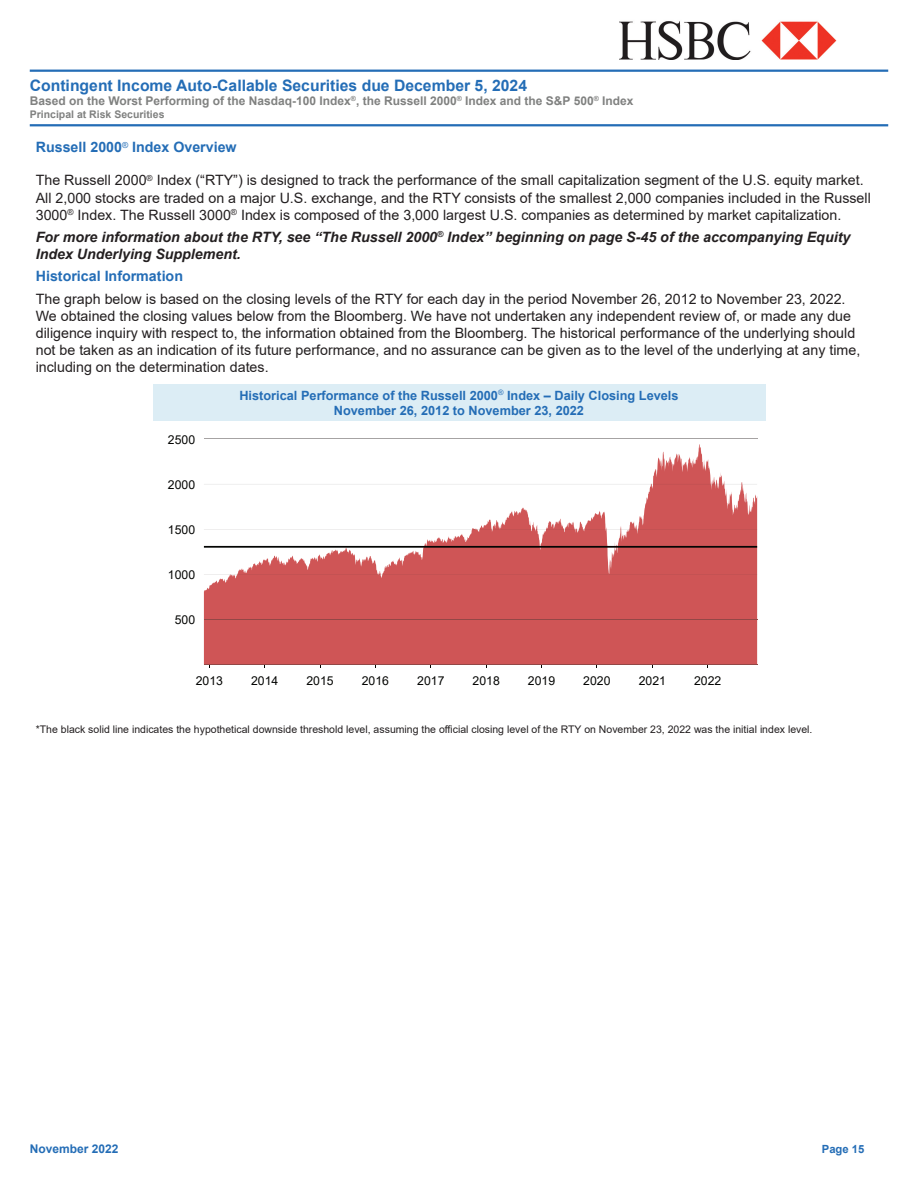
<style>
.page{position:relative;width:918px;height:1188px;background:#fff}
.page>*{position:absolute;margin:0;border:0;box-sizing:border-box;transform-origin:0 0}
.t1{font:700 15.75px "Arial";color:#246db6}
.t2{font:14.25px/17.1px "Arial";color:#231f20}
.t3{font:italic 700 14.25px/17.1px "Arial";color:#231f20}
.t4{font:700 14.25px "Arial";color:#246db6}
.t5{font:700 12.75px/15.3px "Arial";color:#246db6;text-align:center}
.t6{font:12.3px "Arial";color:#040503}
.t7{font:700 12px "Arial";color:#808180}
.t8{font:700 12px "Arial";color:#246db6}
.t9{font:700 11.25px "Arial";color:#246db6}
.t10{font:10.5px "Arial";color:#231f20}
.t11{font:700 10.5px "Arial";color:#808180}
</style>
<div class="page">
<img style="left:619px;top:21px;width:218px;height:39px">
<hr style="left:30px;top:70px;width:858px;height:2px;background:#246db6">
<hr style="left:30px;top:124px;width:858px;height:2px;background:#246db6">
<div style="left:153px;top:384px;width:612px;height:37px;background:#dcedf5"></div>
<svg style="left:204px;top:444px;width:553px;height:220px;fill:#cf5556"></svg>
<hr style="left:204px;top:546px;width:553px;height:2px;background:#040503">
<hr style="left:204px;top:664px;width:553px;height:1px;background:#934746">
<hr style="left:204px;top:619px;width:553px;height:1px;background:#934746">
<hr style="left:609px;top:574px;width:148px;height:1px;background:#934746">
<svg style="left:204px;top:574px;width:405px;height:1px"></svg>
<hr style="left:237px;top:574px;width:141px;height:1px;background:#934746">
<svg style="left:204px;top:529px;width:553px;height:1px"></svg>
<svg style="left:204px;top:484px;width:553px;height:1px"></svg>
<hr style="left:204px;top:439px;width:553px;height:1px;background:#a6a3a3">
<p class="t1" style="left:30px;top:74px;width:499px">Contingent Income Auto-Callable Securities due December 5, 2024</p>
<p class="t7" style="left:30px;top:92px;width:605px">Based on the Worst Performing of the Nasdaq-100 Index<sup>®</sup>, the Russell 2000<sup>®</sup> Index and the S&amp;P 500<sup>®</sup> Index</p>
<p class="t11" style="left:30px;top:107px;width:136px">Principal at Risk Securities</p>
<p class="t4" style="left:36px;top:137px;width:202px">Russell 2000<sup>®</sup> Index Overview</p>
<p class="t2" style="left:36px;top:172px;width:837px">The Russell 2000<sup>®</sup> Index (“RTY”) is designed to track the performance of the small capitalization segment of the U.S. equity market.<br>All 2,000 stocks are traded on a major U.S. exchange, and the RTY consists of the smallest 2,000 companies included in the Russell<br>3000<sup>®</sup> Index. The Russell 3000<sup>®</sup> Index is composed of the 3,000 largest U.S. companies as determined by market capitalization.</p>
<p class="t3" style="left:36px;top:229px;width:816px">For more information about the RTY, see “The Russell 2000<sup>®</sup> Index” beginning on page S-45 of the accompanying Equity<br>Index Underlying Supplement.</p>
<p class="t4" style="left:36px;top:266px;width:149px">Historical Information</p>
<p class="t2" style="left:36px;top:290px;width:826px">The graph below is based on the closing levels of the RTY for each day in the period November 26, 2012 to November 23, 2022.<br>We obtained the closing values below from the Bloomberg. We have not undertaken any independent review of, or made any due diligence inquiry with respect to, the information obtained from the Bloomberg. The historical performance of the underlying should not be taken as an indication of its future performance, and no assurance can be given as to the level of the underlying at any time, including on the determination dates.</p>
<p class="t5" style="left:239px;top:388px;width:441px">Historical Performance of the Russell 2000<sup>®</sup> Index – Daily Closing Levels<br>November 26, 2012 to November 23, 2022</p>
<p class="t6" style="left:168px;top:431px;width:29px">2500</p>
<p class="t6" style="left:168px;top:476px;width:29px">2000</p>
<p class="t6" style="left:168px;top:521px;width:29px">1500</p>
<p class="t6" style="left:168px;top:566px;width:29px">1000</p>
<p class="t6" style="left:175px;top:611px;width:22px">500</p>
<p class="t6" style="left:196px;top:672px;width:29px">2013</p>
<p class="t6" style="left:251px;top:672px;width:29px">2014</p>
<p class="t6" style="left:306px;top:672px;width:29px">2015</p>
<p class="t6" style="left:362px;top:672px;width:29px">2016</p>
<p class="t6" style="left:417px;top:672px;width:29px">2017</p>
<p class="t6" style="left:473px;top:672px;width:29px">2018</p>
<p class="t6" style="left:528px;top:672px;width:29px">2019</p>
<p class="t6" style="left:583px;top:672px;width:29px">2020</p>
<p class="t6" style="left:639px;top:672px;width:29px">2021</p>
<p class="t6" style="left:694px;top:672px;width:29px">2022</p>
<p class="t10" style="left:36px;top:722px;width:778px">*The black solid line indicates the hypothetical downside threshold level, assuming the official closing level of the RTY on November 23, 2022 was the initial index level.</p>
<p class="t8" style="left:30px;top:1141px;width:90px">November 2022</p>
<p class="t9" style="left:822px;top:1141px;width:44px">Page 15</p>
</div>
